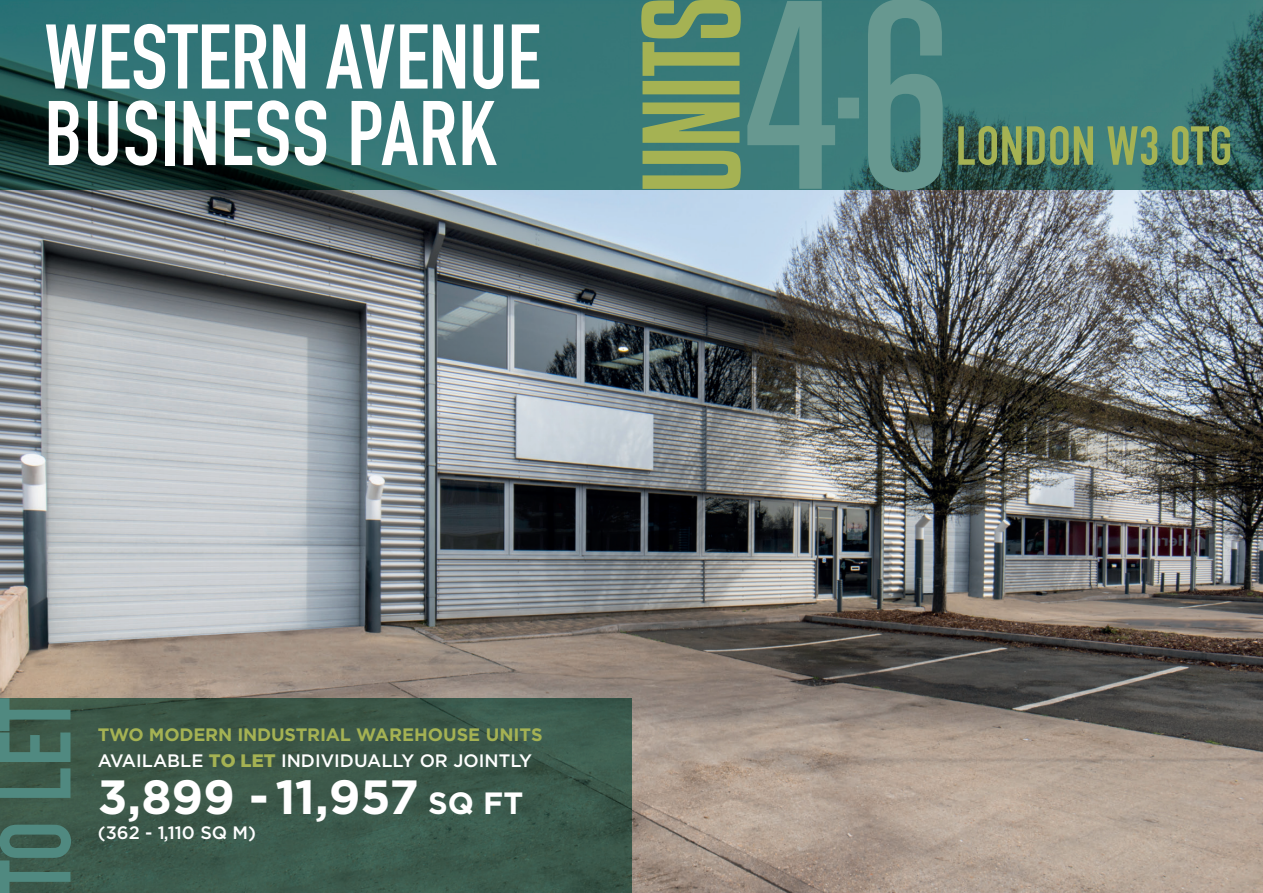
<style>
.page{position:relative;width:1263px;height:893px;background:#fff}
.page>*{position:absolute;margin:0;border:0;box-sizing:border-box;transform-origin:0 0}
.t1{font:700 99px "DIN Condensed";color:#508980}
.t2{font:700 90px/76.5px "DIN Condensed";color:#fff}
.t3{font:700 54px "DIN Condensed";letter-spacing:.01em;color:#a5b253}
.t4{font:700 48px "Gotham";letter-spacing:-.005em;color:#fff}
.t5{font:700 18px/25.5px "Gotham";letter-spacing:-.01em;color:#a5b253}
.t6{font:500 18px "Gotham";color:#fff}
.s1{font-weight:500;color:#fff}
.s2{font-weight:900}
.s3{font-size:30.75px}
</style>
<div class="page">
<img style="left:0;top:189px;width:1263px;height:704px">
<img style="left:0;top:698px;width:631px;height:195px">
<img style="left:0;top:0;width:1263px;height:189px">
<svg style="left:641px;top:0;width:100px;height:189px"></svg>
<svg style="left:747px;top:0;width:196px;height:191px"></svg>
<h2 class="t2" style="left:44px;top:18px;width:498px">WESTERN AVENUE<br>BUSINESS PARK</h2>
<h1 class="t1" style="left:-31px;top:893px;width:196px;rotate:-90deg">TO LET</h1>
<p class="t5" style="left:98px;top:722px;width:446px">TWO MODERN INDUSTRIAL WAREHOUSE UNITS<br><span class="s1">AVAILABLE</span> <span class="s2">TO LET</span> <span class="s1">INDIVIDUALLY OR JOINTLY</span></p>
<h3 class="t4" style="left:98px;top:769px;width:427px">3,899 - 11,957 <span class="s3">SQ FT</span></h3>
<p class="t6" style="left:98px;top:821px;width:160px">(362 - 1,110 SQ M)</p>
<h3 class="t3" style="left:956px;top:110px;width:278px">LONDON W3 0TG</h3>
</div>
